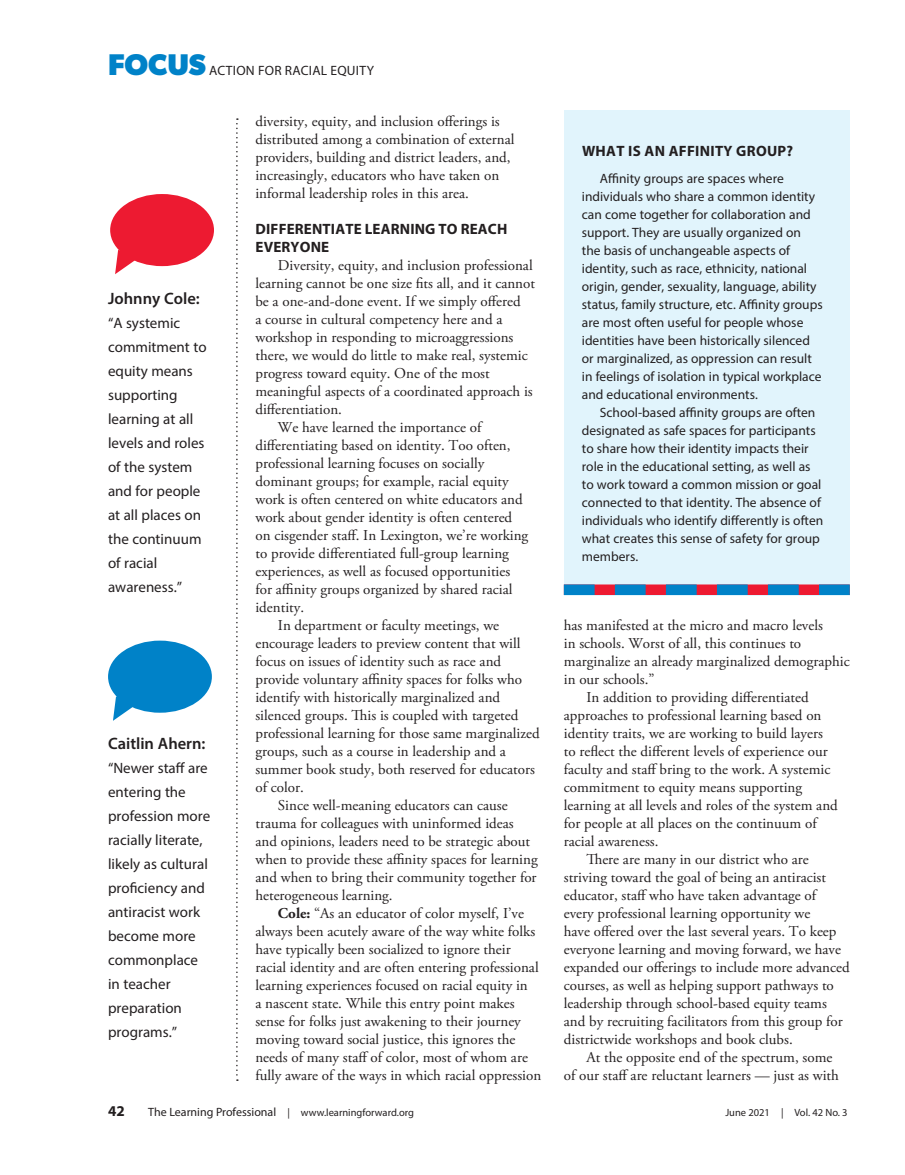
<style>
.page{position:relative;width:905px;height:1175px;background:#fff}
.page>*{position:absolute;margin:0;border:0;box-sizing:border-box;transform-origin:0 0}
.t1{font:700 30px "Gibson";color:#0082c8}
.box{font:600 16.5px "Myriad Pro";color:#231f20}
.body{font:15px/18px "Adobe Garamond Pro";color:#231f20}
.box-2{font:15px/24px "Myriad Pro";color:#231f20}
.subhead{font:700 15px/18px "Myriad Pro";letter-spacing:.01em;color:#231f20}
.box-3{font:700 15px "Myriad Pro";letter-spacing:.02em;color:#231f20}
.box-4{font:13.5px/18px "Myriad Pro";color:#231f20}
.box-5{font:13.5px "Myriad Pro";letter-spacing:.02em;color:#231f20}
.t2{font:10.5px "Myriad Pro";color:#231f20}
.s1{font-weight:700}
.s2{font-size:12px}
</style>
<div class="page">
<svg style="left:115px;top:250px;width:25px;height:24px"></svg>
<div style="left:110px;top:194px;width:104px;height:72px;background:#ed1a31;border-radius:50%"></div>
<svg style="left:113px;top:696px;width:24px;height:25px"></svg>
<div style="left:108px;top:640px;width:104px;height:72px;background:#0082c8;border-radius:50%"></div>
<svg style="left:236px;top:118px;width:2px;height:962px"></svg>
<div style="left:564px;top:110px;width:285px;height:485px;background:#e1f4fc"></div>
<svg style="left:564px;top:584px;width:285px;height:11px"></svg>
<p class="t1" style="left:108px;top:47px;width:99px">FOCUS</p>
<p class="box-5" style="left:209px;top:63px;width:166px">ACTION FOR RACIAL EQUITY</p>
<p class="box" style="left:108px;top:287px;width:93px">Johnny Cole:</p>
<p class="box-2" style="left:108px;top:310px;width:100px">“A systemic commitment to equity means supporting learning at all levels and roles of the system and for people at all places on the continuum of racial awareness.”</p>
<p class="box" style="left:108px;top:733px;width:99px">Caitlin Ahern:</p>
<p class="box-2" style="left:108px;top:756px;width:104px">“Newer staff are entering the profession more racially literate, likely as cultural proficiency and antiracist work become more commonplace in teacher preparation programs.”</p>
<p class="body" style="left:255px;top:113px;width:260px">diversity, equity, and inclusion offerings is distributed among a combination of external providers, building and district leaders, and, increasingly, educators who have taken on informal leadership roles in this area.</p>
<p class="subhead" style="left:255px;top:219px;width:253px">DIFFERENTIATE LEARNING TO REACH<br>EVERYONE</p>
<p class="body" style="left:255px;top:257px;width:281px;text-indent:22px">Diversity, equity, and inclusion professional learning cannot be one size fits all, and it cannot be a one-and-done event. If we simply offered<br>a course in cultural competency here and a workshop in responding to microaggressions there, we would do little to make real, systemic progress toward equity. One of the most meaningful aspects of a coordinated approach is differentiation.</p>
<p class="body" style="left:255px;top:419px;width:274px;text-indent:22px">We have learned the importance of differentiating based on identity. Too often, professional learning focuses on socially dominant groups; for example, racial equity work is often centered on white educators and work about gender identity is often centered on cisgender staff. In Lexington, we’re working to provide differentiated full-group learning experiences, as well as focused opportunities for affinity groups organized by shared racial identity.</p>
<p class="body" style="left:255px;top:617px;width:286px;text-indent:22px">In department or faculty meetings, we encourage leaders to preview content that will focus on issues of identity such as race and provide voluntary affinity spaces for folks who identify with historically marginalized and silenced groups. This is coupled with targeted professional learning for those same marginalized groups, such as a course in leadership and a summer book study, both reserved for educators of color.</p>
<p class="body" style="left:255px;top:797px;width:284px;text-indent:22px">Since well-meaning educators can cause trauma for colleagues with uninformed ideas and opinions, leaders need to be strategic about when to provide these affinity spaces for learning and when to bring their community together for heterogeneous learning.</p>
<p class="body" style="left:255px;top:905px;width:287px;text-indent:22px"><span class="s1">Cole:</span> “As an educator of color myself, I’ve always been acutely aware of the way white folks have typically been socialized to ignore their racial identity and are often entering professional learning experiences focused on racial equity in<br>a nascent state. While this entry point makes sense for folks just awakening to their journey moving toward social justice, this ignores the needs of many staff of color, most of whom are fully aware of the ways in which racial oppression</p>
<p class="box-3" style="left:582px;top:141px;width:213px">WHAT IS AN AFFINITY GROUP?</p>
<p class="box-4" style="left:582px;top:169px;width:242px;text-indent:18px">Affinity groups are spaces where individuals who share a common identity can come together for collaboration and support. They are usually organized on the basis of unchangeable aspects of identity, such as race, ethnicity, national origin, gender, sexuality, language, ability status, family structure, etc. Affinity groups are most often useful for people whose identities have been historically silenced or marginalized, as oppression can result in feelings of isolation in typical workplace and educational environments.</p>
<p class="box-4" style="left:582px;top:403px;width:243px;text-indent:18px">School-based affinity groups are often designated as safe spaces for participants to share how their identity impacts their role in the educational setting, as well as to work toward a common mission or goal connected to that identity. The absence of individuals who identify differently is often what creates this sense of safety for group members.</p>
<p class="body" style="left:564px;top:617px;width:287px">has manifested at the micro and macro levels<br>in schools. Worst of all, this continues to marginalize an already marginalized demographic in our schools.”</p>
<p class="body" style="left:564px;top:689px;width:275px;text-indent:22px">In addition to providing differentiated approaches to professional learning based on identity traits, we are working to build layers to reflect the different levels of experience our faculty and staff bring to the work. A systemic commitment to equity means supporting learning at all levels and roles of the system and for people at all places on the continuum of racial awareness.</p>
<p class="body" style="left:564px;top:851px;width:287px;text-indent:22px">There are many in our district who are striving toward the goal of being an antiracist educator, staff who have taken advantage of every professional learning opportunity we<br>have offered over the last several years. To keep everyone learning and moving forward, we have expanded our offerings to include more advanced courses, as well as helping support pathways to leadership through school-based equity teams and by recruiting facilitators from this group for districtwide workshops and book clubs.</p>
<p class="body" style="left:564px;top:1049px;width:276px;text-indent:22px">At the opposite end of the spectrum, some of our staff are reluctant learners — just as with</p>
<p class="subhead" style="left:108px;top:1101px;width:18px">42</p>
<p class="t2" style="left:148px;top:1106px;width:267px"><span class="s2">The Learning Professional</span> | www.learningforward.org</p>
<p class="t2" style="left:725px;top:1106px;width:124px">June 2021 | Vol. 42 No. 3</p>
</div>
